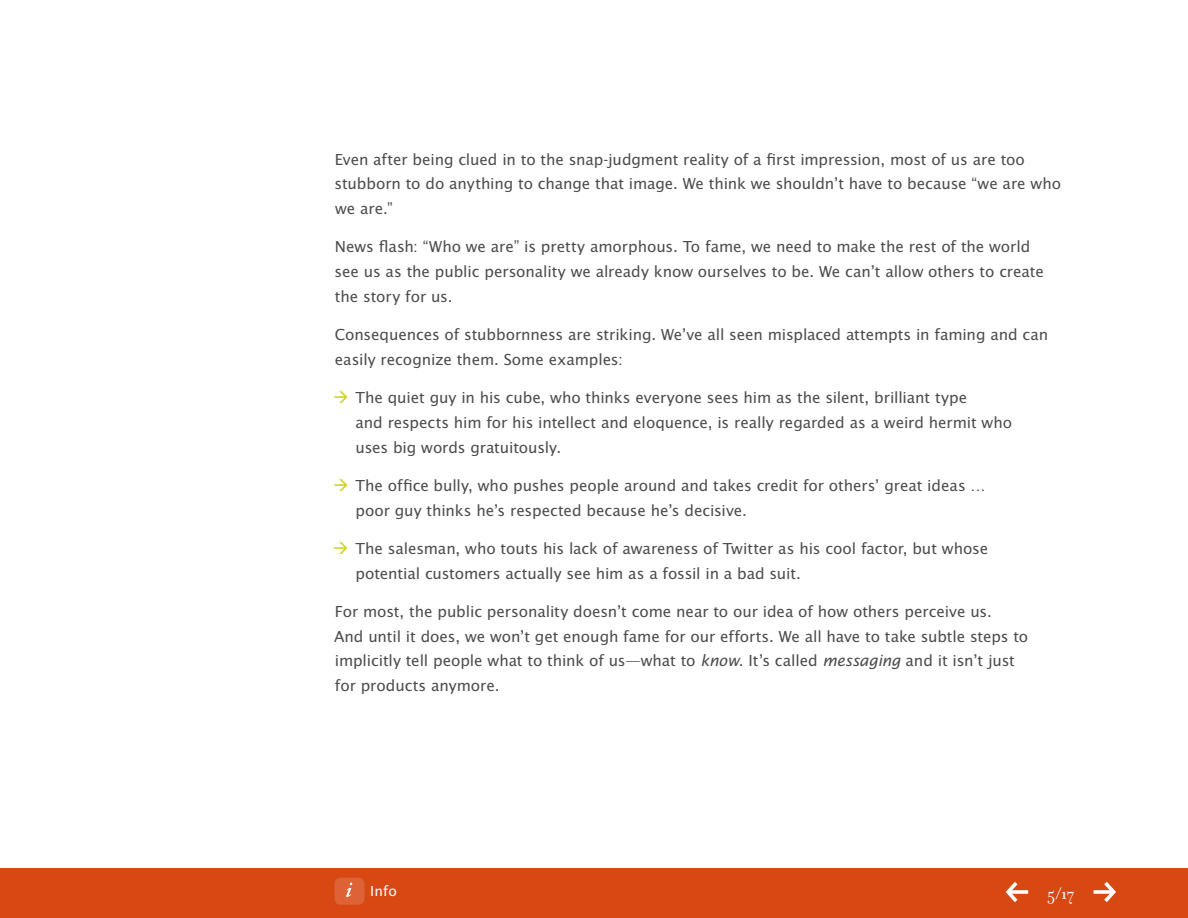
<style>
.page{position:relative;width:1188px;height:918px;background:#fff}
.page>*{position:absolute;margin:0;border:0;box-sizing:border-box;transform-origin:0 0}
.t1{font:18px "Filosofia OT";color:#fff}
.t2{font:16.5px/24.8px "Lucida Sans EFOP";letter-spacing:-.005em;color:#4b4c4d}
.t3{font:15px "Lucida Sans EFOP";color:#fff}
.s1{color:#ccd51f}
.s2{font-style:italic;font-size:16.8px}
</style>
<div class="page">
<div style="left:0;top:869px;width:1188px;height:49px;background:#d74812"></div>
<div style="left:334px;top:878px;width:30px;height:27px;background:#dd6336;border-radius:6px"></div>
<svg style="left:346px;top:883px;width:6px;height:14px"></svg>
<svg style="left:1006px;top:882px;width:22px;height:20px"></svg>
<svg style="left:1094px;top:882px;width:22px;height:20px"></svg>
<p class="t2" style="left:335px;top:148px;width:728px">Even after being clued in to the snap-judgment reality of a first impression, most of us are too stubborn to do anything to change that image. We think we shouldn’t have to because “we are who we are.”</p>
<p class="t2" style="left:335px;top:235px;width:711px">News flash: “Who we are” is pretty amorphous. To fame, we need to make the rest of the world see us as the public personality we already know ourselves to be. We can’t allow others to create the story for us.</p>
<p class="t2" style="left:335px;top:323px;width:715px">Consequences of stubbornness are striking. We’ve all seen misplaced attempts in faming and can easily recognize them. Some examples:</p>
<p class="t2" style="left:356px;top:386px;width:658px;text-indent:-23px"><span class="s1">→</span> The quiet guy in his cube, who thinks everyone sees him as the silent, brilliant type<br>and respects him for his intellect and eloquence, is really regarded as a weird hermit who uses big words gratuitously.</p>
<p class="t2" style="left:356px;top:474px;width:632px;text-indent:-23px"><span class="s1">→</span> The office bully, who pushes people around and takes credit for others’ great ideas … poor guy thinks he’s respected because he’s decisive.</p>
<p class="t2" style="left:356px;top:537px;width:634px;text-indent:-23px"><span class="s1">→</span> The salesman, who touts his lack of awareness of Twitter as his cool factor, but whose potential customers actually see him as a fossil in a bad suit.</p>
<p class="t2" style="left:334px;top:600px;width:696px">For most, the public personality doesn’t come near to our idea of how others perceive us.<br>And until it does, we won’t get enough fame for our efforts. We all have to take subtle steps to implicitly tell people what to think of us—what to <span class="s2">know</span>. It’s called <span class="s2">messaging</span> and it isn’t just for products anymore.</p>
<p class="t3" style="left:370px;top:883px;width:28px">Info</p>
<p class="t1" style="left:1047px;top:884px;width:29px">5/17</p>
</div>
